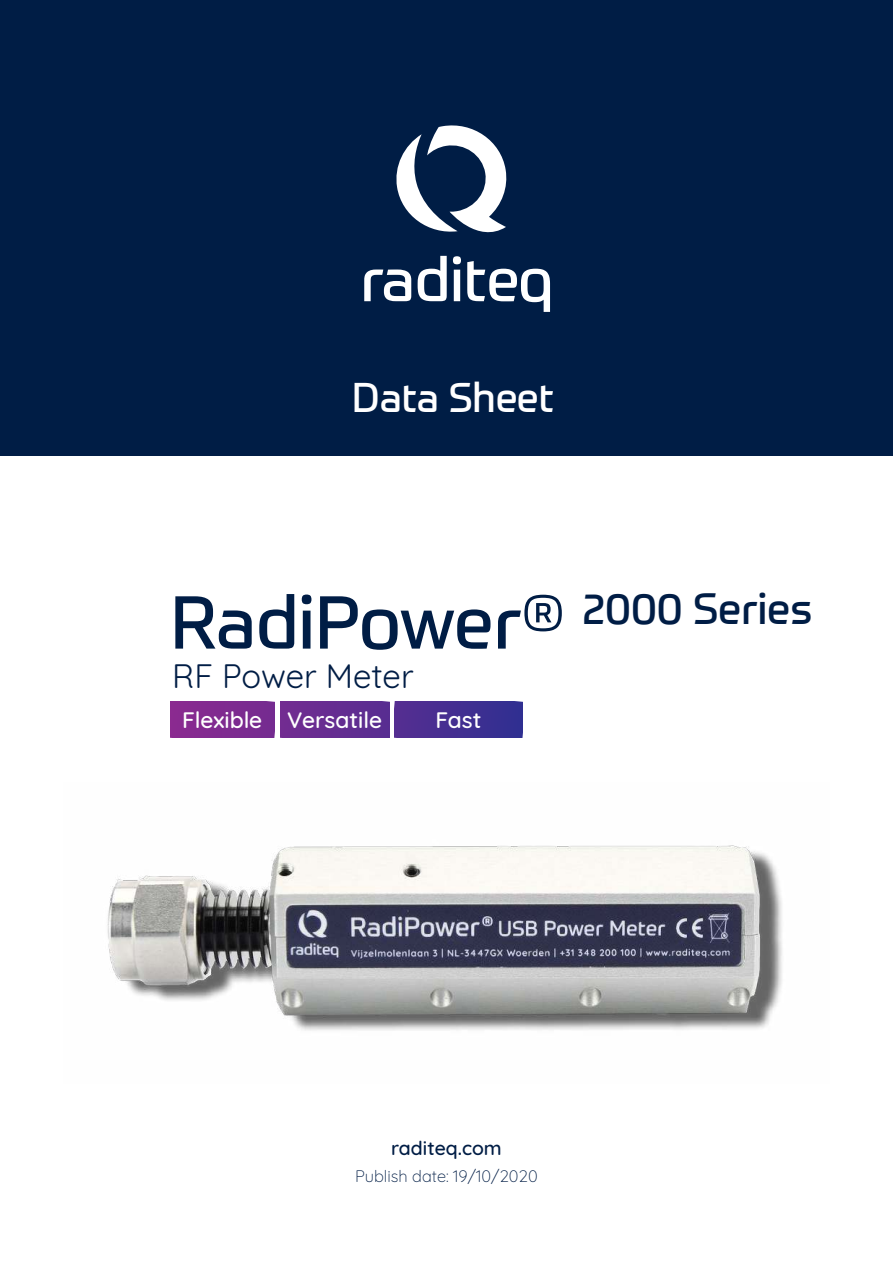
<style>
.page{position:relative;width:893px;height:1263px;background:#fff}
.page>*{position:absolute;margin:0;border:0;box-sizing:border-box;transform-origin:0 0}
.t1{font:42.75px "Prometo";color:#001d45}
.t2{font:40.5px "Prometo";color:#fff}
.t3{font:33px "Quicksand";color:#001d45}
.t4{font:500 22.8px "Quicksand";color:#fff}
.t5{font:500 19.5px "Quicksand";color:#001d45}
.t6{font:300 16.5px "Quicksand";color:#001d45}
.s1{font-size:73.5px}
.s2{font-weight:300;font-size:73.5px}
</style>
<div class="page">
<img style="left:170px;top:702px;width:104px;height:36px">
<img style="left:280px;top:702px;width:110px;height:36px">
<img style="left:395px;top:702px;width:127px;height:36px">
<img style="left:107px;top:845px;width:675px;height:186px">
<div style="left:0;top:0;width:893px;height:455px;background:#001d45"></div>
<svg style="left:396px;top:125px;width:111px;height:108px"></svg>
<svg style="left:364px;top:269px;width:47px;height:32px"></svg>
<svg style="left:418px;top:256px;width:29px;height:45px"></svg>
<svg style="left:453px;top:256px;width:8px;height:45px"></svg>
<svg style="left:467px;top:261px;width:83px;height:51px"></svg>
<h2 class="t2" style="left:352px;top:374px;width:203px">Data Sheet</h2>
<h1 class="t1" style="left:170px;top:584px;width:644px"><span class="s1">RadiPower</span><span class="s2">®</span> 2000 Series</h1>
<h3 class="t3" style="left:172px;top:662px;width:243px">RF Power Meter</h3>
<h3 class="t4" style="left:182px;top:709px;width:201px">Flexible Versatile</h3>
<h3 class="t4" style="left:436px;top:710px;width:47px">Fast</h3>
<p class="t5" style="left:391px;top:1139px;width:112px">raditeq.com</p>
<p class="t6" style="left:355px;top:1169px;width:184px">Publish date: 19/10/2020</p>
</div>
